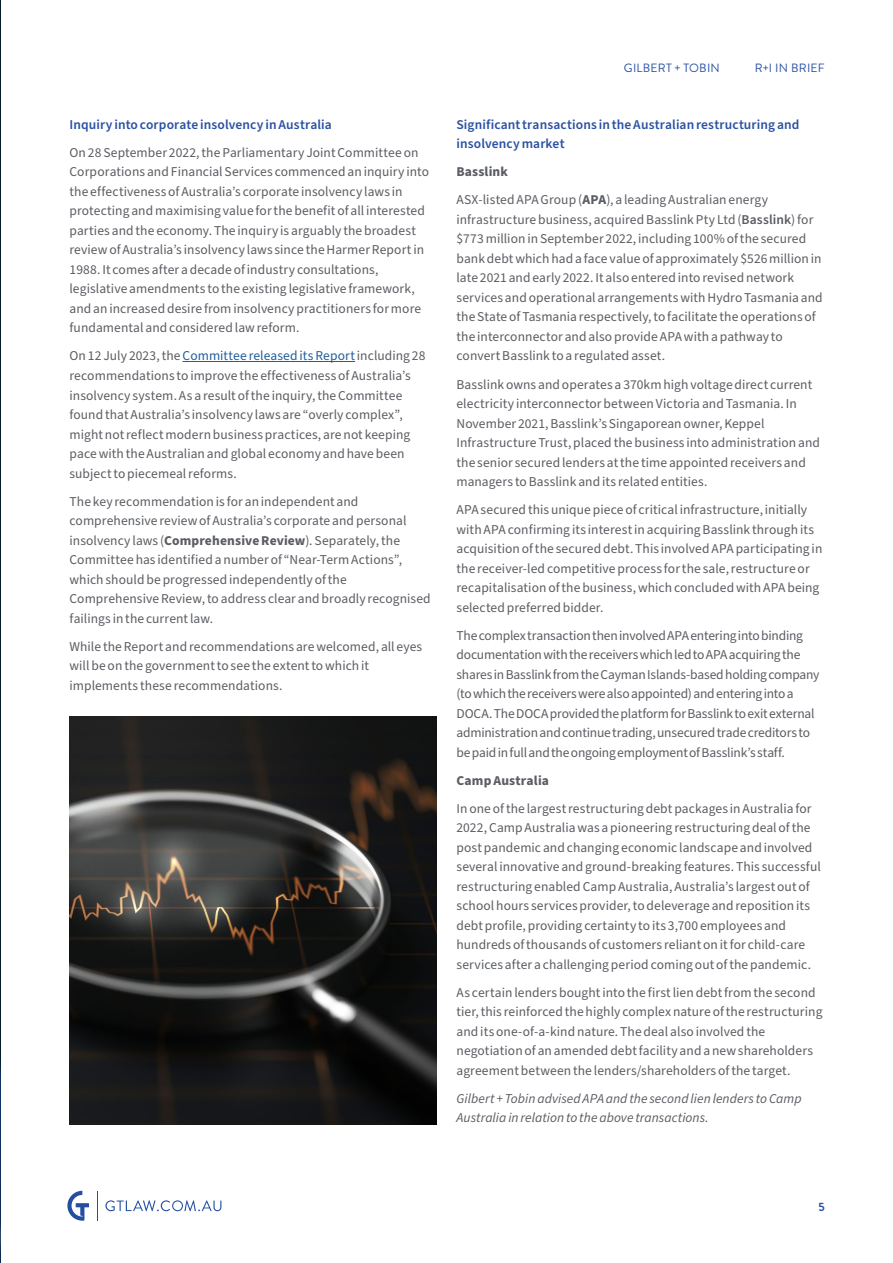
<style>
.page{position:relative;width:893px;height:1263px;background:#fff}
.page>*{position:absolute;margin:0;border:0;box-sizing:border-box;transform-origin:0 0}
.Body_copy_Pos{font:13.5px/19.5px "Source Sans Pro";letter-spacing:.005em;color:#5a5d62}
.Body_copy_Pos-2{font:13.5px/19.5px "Source Sans Pro";letter-spacing:-.015em;color:#5a5d62}
.H5_-_subtitle_Pos{font:600 13.5px/19.5px "Source Sans Pro";letter-spacing:.01em;color:#2b51a3}
.Body_copy_Pos-3{font:italic 13.5px/19.5px "Source Sans Pro";letter-spacing:.005em;color:#5a5d62}
.Body_copy_Pos-4{font:700 13.5px "Source Sans Pro";letter-spacing:.015em;color:#5a5d62}
.t1{font:12px "Brandon Grotesque";letter-spacing:.02em;color:#2b51a3}
.t2{font:700 12px "Brandon Grotesque";color:#2b51a3}
.s1{color:#215e9e}
.s2{font-weight:700}
.s3{font-weight:600}
</style>
<div class="page">
<hr style="left:0;top:0;width:1px;height:1263px;background:#021929">
<img style="left:0;top:1061px;width:1px;height:202px">
<hr style="left:183px;top:361px;width:172px;height:1px;background:#215e9e">
<img style="left:70px;top:716px;width:366px;height:409px">
<svg style="left:67px;top:1191px;width:22px;height:30px"></svg>
<hr style="left:97px;top:1191px;width:1px;height:30px;background:#244ea2">
<svg style="left:105px;top:1200px;width:116px;height:11px"></svg>
<p class="H5_-_subtitle_Pos" style="left:70px;top:115px;width:264px">Inquiry into corporate insolvency in Australia</p>
<p class="Body_copy_Pos" style="left:70px;top:143px;width:361px">On 28 September 2022, the Parliamentary Joint Committee on Corporations and Financial Services commenced an inquiry into the effectiveness of Australia’s corporate insolvency laws in protecting and maximising value for the benefit of all interested parties and the economy. The inquiry is arguably the broadest review of Australia’s insolvency laws since the Harmer Report in 1988. It comes after a decade of industry consultations, legislative amendments to the existing legislative framework, and an increased desire from insolvency practitioners for more fundamental and considered law reform.</p>
<p class="Body_copy_Pos" style="left:70px;top:347px;width:357px">On 12 July 2023, the <span class="s1">Committee released its Report</span> including 28 recommendations to improve the effectiveness of Australia’s insolvency system. As a result of the inquiry, the Committee found that Australia’s insolvency laws are “overly complex”, might not reflect modern business practices, are not keeping pace with the Australian and global economy and have been subject to piecemeal reforms.</p>
<p class="Body_copy_Pos" style="left:70px;top:492px;width:363px">The key recommendation is for an independent and comprehensive review of Australia’s corporate and personal insolvency laws (<span class="s2">Comprehensive Review</span>). Separately, the Committee has identified a number of “Near-Term Actions”, which should be progressed independently of the Comprehensive Review, to address clear and broadly recognised failings in the current law.</p>
<p class="Body_copy_Pos" style="left:70px;top:637px;width:354px">While the Report and recommendations are welcomed, all eyes will be on the government to see the extent to which it implements these recommendations.</p>
<p class="t1" style="left:624px;top:60px;width:97px">GILBERT + TOBIN</p>
<p class="t1" style="left:755px;top:60px;width:71px">R+I IN BRIEF</p>
<p class="H5_-_subtitle_Pos" style="left:456px;top:115px;width:345px">Significant transactions in the Australian restructuring and insolvency market</p>
<p class="Body_copy_Pos-4" style="left:456px;top:163px;width:53px">Basslink</p>
<p class="Body_copy_Pos" style="left:456px;top:191px;width:368px">ASX-listed APA Group (<span class="s2">APA</span>), a leading Australian energy infrastructure business, acquired Basslink Pty Ltd (<span class="s3">Basslink</span>) for $773 million in September 2022, including 100% of the secured bank debt which had a face value of approximately $526 million in late 2021 and early 2022. It also entered into revised network services and operational arrangements with Hydro Tasmania and the State of Tasmania respectively, to facilitate the operations of the interconnector and also provide APA with a pathway to convert Basslink to a regulated asset.</p>
<p class="Body_copy_Pos" style="left:456px;top:375px;width:365px">Basslink owns and operates a 370km high voltage direct current electricity interconnector between Victoria and Tasmania. In November 2021, Basslink’s Singaporean owner, Keppel Infrastructure Trust, placed the business into administration and the senior secured lenders at the time appointed receivers and managers to Basslink and its related entities.</p>
<p class="Body_copy_Pos" style="left:456px;top:500px;width:367px">APA secured this unique piece of critical infrastructure, initially with APA confirming its interest in acquiring Basslink through its acquisition of the secured debt. This involved APA participating in the receiver-led competitive process for the sale, restructure or recapitalisation of the business, which concluded with APA being selected preferred bidder.</p>
<p class="Body_copy_Pos-2" style="left:456px;top:626px;width:365px">The complex transaction then involved APA entering into binding documentation with the receivers which led to APA acquiring the shares in Basslink from the Cayman Islands-based holding company (to which the receivers were also appointed) and entering into a DOCA. The DOCA provided the platform for Basslink to exit external administration and continue trading, unsecured trade creditors to be paid in full and the ongoing employment of Basslink’s staff.</p>
<p class="Body_copy_Pos-4" style="left:456px;top:771px;width:94px">Camp Australia</p>
<p class="Body_copy_Pos" style="left:456px;top:799px;width:366px">In one of the largest restructuring debt packages in Australia for 2022, Camp Australia was a pioneering restructuring deal of the post pandemic and changing economic landscape and involved several innovative and ground-breaking features. This successful restructuring enabled Camp Australia, Australia’s largest out of school hours services provider, to deleverage and reposition its debt profile, providing certainty to its 3,700 employees and hundreds of thousands of customers reliant on it for child-care services after a challenging period coming out of the pandemic.</p>
<p class="Body_copy_Pos" style="left:456px;top:983px;width:367px">As certain lenders bought into the first lien debt from the second tier, this reinforced the highly complex nature of the restructuring and its one-of-a-kind nature. The deal also involved the negotiation of an amended debt facility and a new shareholders agreement between the lenders/shareholders of the target.</p>
<p class="Body_copy_Pos-3" style="left:456px;top:1089px;width:347px">Gilbert + Tobin advised APA and the second lien lenders to Camp<br>Australia in relation to the above transactions.</p>
<p class="t2" style="left:819px;top:1199px;width:8px">5</p>
</div>
